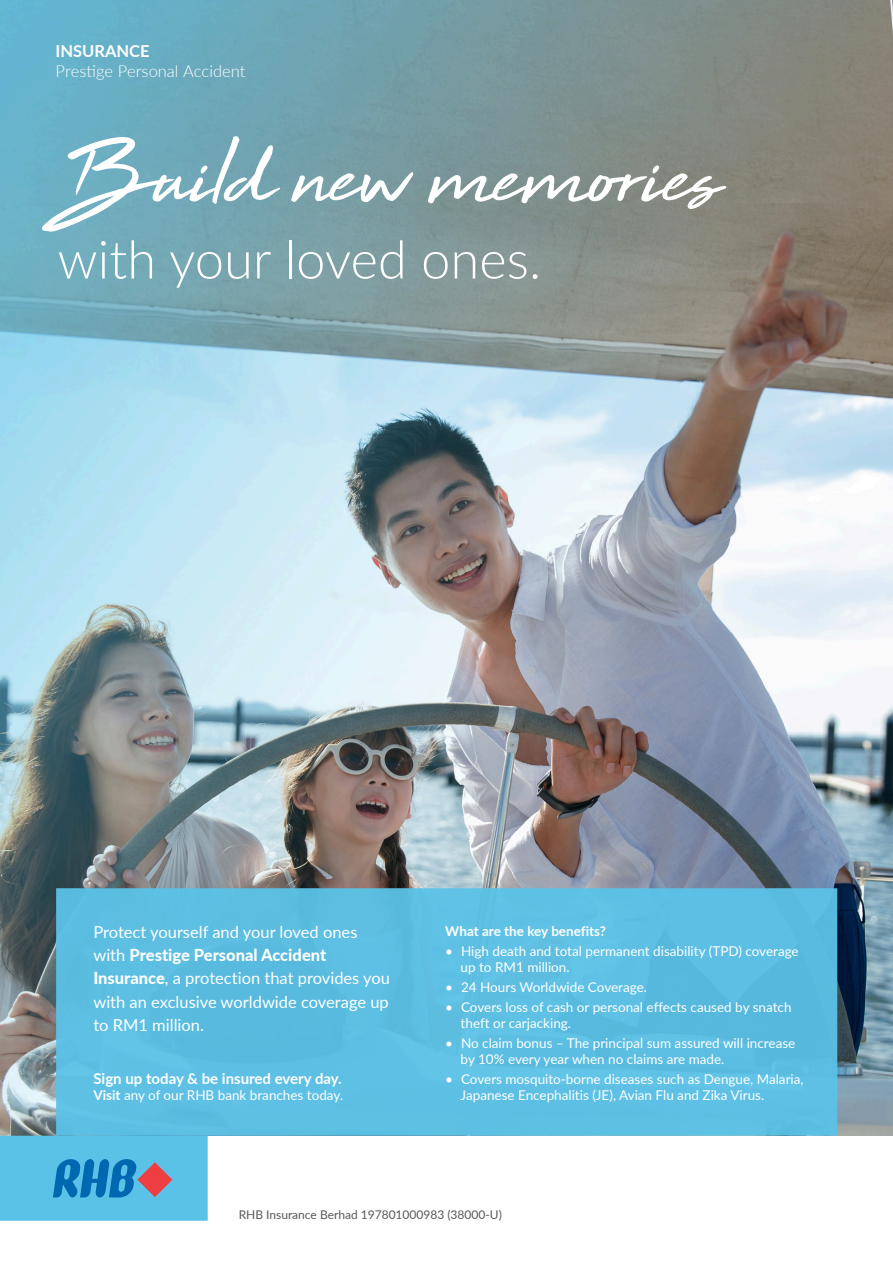
<style>
.page{position:relative;width:893px;height:1263px;background:#fff}
.page>*{position:absolute;margin:0;border:0;box-sizing:border-box;transform-origin:0 0}
.t1{font:105px "High Tide";letter-spacing:-.015em;color:#fff}
.t2{font:300 52.5px "Lato";color:#fff}
.t3{font:16.5px/23.2px "Lato";color:#fff}
.t4{font:300 16.5px "Lato";color:#fff}
.t5{font:700 16.5px "Lato";color:#fff}
.t6{font:700 15px "Lato";color:#fff}
.t7{font:13.5px/16.2px "Lato";color:#fff}
.t8{font:700 13.5px "Lato";color:#fff}
.t9{font:12px "Lato";color:#58585a}
.s1{font-weight:800}
.s2{font-weight:700}
</style>
<div class="page">
<img style="left:0;top:0;width:893px;height:1136px">
<div style="left:56px;top:888px;width:781px;height:248px;background:#5bc2e7"></div>
<div style="left:0;top:1136px;width:208px;height:85px;background:#5bc2e7"></div>
<svg style="left:53px;top:1159px;width:119px;height:38px"></svg>
<p class="t5" style="left:56px;top:39px;width:96px">INSURANCE</p>
<p class="t4" style="left:56px;top:59px;width:191px">Prestige Personal Accident</p>
<h1 class="t1" style="left:57px;top:104px;width:663px">Build new memories</h1>
<h2 class="t2" style="left:57px;top:223px;width:485px">with your loved ones.</h2>
<p class="t3" style="left:93px;top:919px;width:298px">Protect yourself and your loved ones with <span class="s1">Prestige Personal Accident Insurance</span>, a protection that provides you with an exclusive worldwide coverage up to RM1 million.</p>
<p class="t8" style="left:445px;top:921px;width:162px">What are the key benefits?</p>
<p class="t7" style="left:461px;top:942px;width:340px;text-indent:-15px">• High death and total permanent disability (TPD) coverage up to RM1 million.</p>
<p class="t7" style="left:445px;top:978px;width:203px">• 24 Hours Worldwide Coverage.</p>
<p class="t7" style="left:461px;top:998px;width:332px;text-indent:-15px">• Covers loss of cash or personal effects caused by snatch theft or carjacking.</p>
<p class="t7" style="left:461px;top:1034px;width:336px;text-indent:-15px">• No claim bonus – The principal sum assured will increase by 10% every year when no claims are made.</p>
<p class="t7" style="left:461px;top:1070px;width:344px;text-indent:-15px">• Covers mosquito-borne diseases such as Dengue, Malaria,<br>Japanese Encephalitis (JE), Avian Flu and Zika Virus.</p>
<p class="t6" style="left:93px;top:1067px;width:250px">Sign up today &amp; be insured every day.</p>
<p class="t7" style="left:93px;top:1086px;width:251px"><span class="s2">Visit</span> any of our RHB bank branches today.</p>
<p class="t9" style="left:239px;top:1206px;width:265px">RHB Insurance Berhad 197801000983 (38000-U)</p>
</div>
